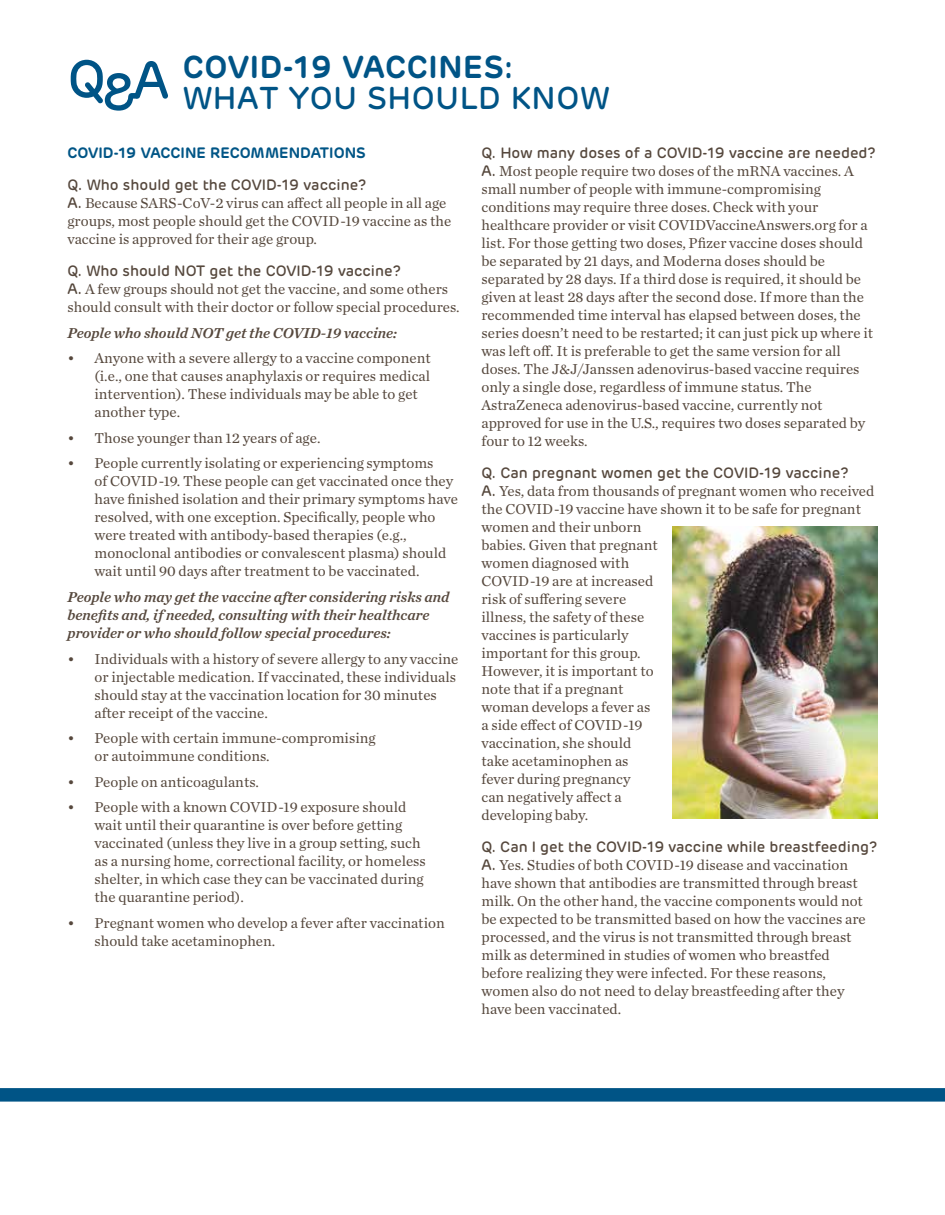
<style>
.page{position:relative;width:945px;height:1215px;background:#fff}
.page>*{position:absolute;margin:0;border:0;box-sizing:border-box;transform-origin:0 0}
.t1{font:600 31.5px/31.5px "Rubrik";letter-spacing:.02em;color:#005486}
.t2{font:15px/18px "Chronicle Text G1";color:#56483d}
.t3{font:500 15px "Rubrik";color:#56483d}
.t4{font:italic 15px/18px "Chronicle Text G1 Semi";color:#56483d}
.t5{font:600 15px "Rubrik";color:#005586}
.s1{font-weight:500;font-size:52.65px}
.s2{font-weight:500}
.s3{font-family:"Rubrik";font-weight:500}
</style>
<div class="page">
<div style="left:0;top:1088px;width:945px;height:14px;background:#005486"></div>
<img style="left:672px;top:526px;width:206px;height:292px">
<h1 class="t1" style="left:183px;top:51px;width:428px;text-indent:-115px"><span class="s1">Q&amp;A</span> COVID-19 VACCINES:<br><span class="s2">WHAT YOU SHOULD KNOW</span></h1>
<p class="t5" style="left:68px;top:143px;width:300px">COVID-19 VACCINE RECOMMENDATIONS</p>
<p class="t3" style="left:68px;top:175px;width:301px">Q. Who should get the COVID-19 vaccine?</p>
<p class="t2" style="left:68px;top:193px;width:385px"><span class="s3">A.</span> Because SARS-CoV-2 virus can affect all people in all age groups, most people should get the COVID-19 vaccine as the vaccine is approved for their age group.</p>
<p class="t3" style="left:68px;top:261px;width:335px">Q. Who should NOT get the COVID-19 vaccine?</p>
<p class="t2" style="left:68px;top:279px;width:394px"><span class="s3">A.</span> A few groups should not get the vaccine, and some others should consult with their doctor or follow special procedures.</p>
<p class="t4" style="left:68px;top:323px;width:331px">People who should NOT get the COVID-19 vaccine:</p>
<p class="t2" style="left:94px;top:349px;width:338px;text-indent:-27px">• Anyone with a severe allergy to a vaccine component (i.e., one that causes anaphylaxis or requires medical intervention). These individuals may be able to get another type.</p>
<p class="t2" style="left:68px;top:428px;width:255px">• Those younger than 12 years of age.</p>
<p class="t2" style="left:94px;top:454px;width:365px;text-indent:-27px">• People currently isolating or experiencing symptoms<br>of COVID-19. These people can get vaccinated once they have finished isolation and their primary symptoms have resolved, with one exception. Specifically, people who were treated with antibody-based therapies (e.g., monoclonal antibodies or convalescent plasma) should wait until 90 days after treatment to be vaccinated.</p>
<p class="t4" style="left:68px;top:587px;width:384px">People who may get the vaccine after considering risks and benefits and, if needed, consulting with their healthcare provider or who should follow special procedures:</p>
<p class="t2" style="left:94px;top:649px;width:365px;text-indent:-27px">• Individuals with a history of severe allergy to any vaccine or injectable medication. If vaccinated, these individuals should stay at the vaccination location for 30 minutes after receipt of the vaccine.</p>
<p class="t2" style="left:94px;top:728px;width:283px;text-indent:-27px">• People with certain immune-compromising or autoimmune conditions.</p>
<p class="t2" style="left:68px;top:772px;width:193px">• People on anticoagulants.</p>
<p class="t2" style="left:94px;top:797px;width:333px;text-indent:-27px">• People with a known COVID-19 exposure should wait until their quarantine is over before getting vaccinated (unless they live in a group setting, such as a nursing home, correctional facility, or homeless shelter, in which case they can be vaccinated during the quarantine period).</p>
<p class="t2" style="left:94px;top:913px;width:352px;text-indent:-27px">• Pregnant women who develop a fever after vaccination should take acetaminophen.</p>
<p class="t3" style="left:482px;top:143px;width:396px">Q. How many doses of a COVID-19 vaccine are needed?</p>
<p class="t2" style="left:482px;top:161px;width:393px"><span class="s3">A.</span> Most people require two doses of the mRNA vaccines. A small number of people with immune-compromising conditions may require three doses. Check with your healthcare provider or visit COVIDVaccineAnswers.org for a list. For those getting two doses, Pfizer vaccine doses should be separated by 21 days, and Moderna doses should be separated by 28 days. If a third dose is required, it should be given at least 28 days after the second dose. If more than the recommended time interval has elapsed between doses, the series doesn’t need to be restarted; it can just pick up where it was left off. It is preferable to get the same version for all doses. The J&amp;J/Janssen adenovirus-based vaccine requires only a single dose, regardless of immune status. The AstraZeneca adenovirus-based vaccine, currently not approved for use in the U.S., requires two doses separated by four to 12 weeks.</p>
<p class="t3" style="left:482px;top:463px;width:369px">Q. Can pregnant women get the COVID-19 vaccine?</p>
<p class="t2" style="left:482px;top:481px;width:394px"><span class="s3">A.</span> Yes, data from thousands of pregnant women who received the COVID-19 vaccine have shown it to be safe for pregnant women and their unborn<br>babies. Given that pregnant<br>women diagnosed with<br>COVID-19 are at increased<br>risk of suffering severe<br>illness, the safety of these<br>vaccines is particularly<br>important for this group.<br>However, it is important to<br>note that if a pregnant<br>woman develops a fever as<br>a side effect of COVID-19<br>vaccination, she should<br>take acetaminophen as<br>fever during pregnancy<br>can negatively affect a<br>developing baby.</p>
<p class="t3" style="left:482px;top:837px;width:397px">Q. Can I get the COVID-19 vaccine while breastfeeding?</p>
<p class="t2" style="left:482px;top:855px;width:386px"><span class="s3">A.</span> Yes. Studies of both COVID-19 disease and vaccination have shown that antibodies are transmitted through breast milk. On the other hand, the vaccine components would not be expected to be transmitted based on how the vaccines are processed, and the virus is not transmitted through breast milk as determined in studies of women who breastfed before realizing they were infected. For these reasons, women also do not need to delay breastfeeding after they have been vaccinated.</p>
</div>
